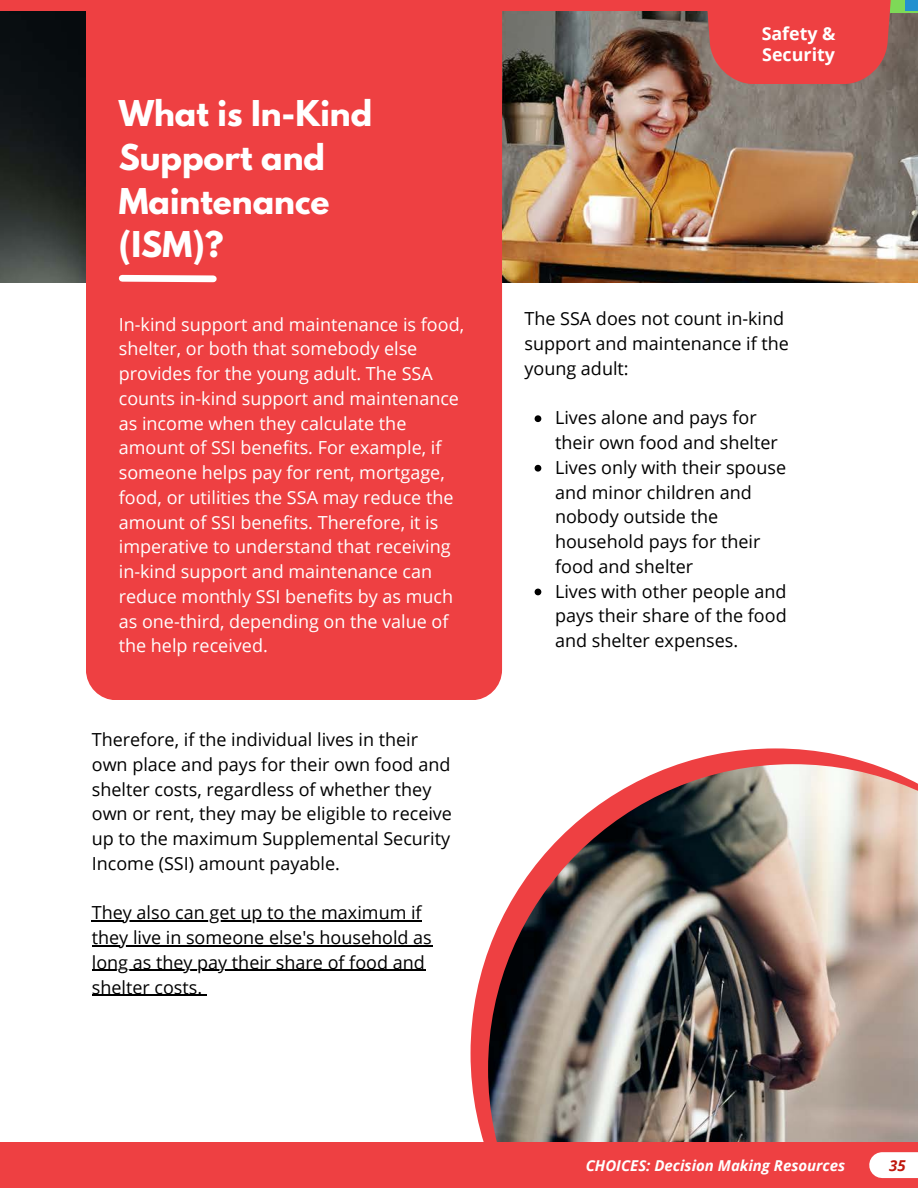
<style>
.page{position:relative;width:918px;height:1188px;background:#fff}
.page>*{position:absolute;margin:0;border:0;box-sizing:border-box;transform-origin:0 0}
.t1{font:700 31.5px/43.8px "League Spartan";color:#fff}
.t2{font:18px/24.8px "Open Sans";color:#000}
.t3{font:18px/24.8px "Open Sans";color:#fff}
.t4{font:700 17.85px/21.5px "Open Sans";color:#fff}
.t5{font:italic 700 15px "Open Sans";color:#fff}
.t6{font:italic 700 15px "Open Sans";color:#bf170c}
</style>
<div class="page">
<svg style="left:471px;top:748px;width:401px;height:394px"></svg>
<img style="left:488px;top:764px;width:430px;height:378px">
<div style="left:0;top:1142px;width:918px;height:46px;background:#ee4042"></div>
<div style="left:882px;top:1152px;width:36px;height:26px;background:#fff"></div>
<img style="left:0;top:11px;width:918px;height:272px">
<div style="left:86px;top:11px;width:416px;height:689px;background:#ee4042"></div>
<div style="left:0;top:0;width:918px;height:11px;background:#ee4042"></div>
<div style="left:891px;top:0;width:27px;height:13px;background:#7ed957"></div>
<div style="left:906px;top:0;width:12px;height:11px;background:#2390cf"></div>
<div style="left:702px;top:0;width:193px;height:84px;background:#ee4042"></div>
<svg style="left:115px;top:271px;width:105px;height:15px"></svg>
<svg style="left:535px;top:415px;width:6px;height:7px"></svg>
<svg style="left:535px;top:465px;width:6px;height:7px"></svg>
<svg style="left:535px;top:589px;width:6px;height:6px"></svg>
<hr style="left:92px;top:920px;width:330px;height:2px;background:#000">
<hr style="left:92px;top:945px;width:340px;height:1px;background:#000">
<hr style="left:92px;top:970px;width:333px;height:1px;background:#000">
<hr style="left:92px;top:995px;width:110px;height:1px;background:#000">
<h1 class="t1" style="left:119px;top:95px;width:255px">What is In-Kind<br>Support and<br>Maintenance (ISM)?</h1>
<p class="t3" style="left:119px;top:311px;width:347px">In-kind support and maintenance is food, shelter, or both that somebody else provides for the young adult. The SSA counts in-kind support and maintenance as income when they calculate the amount of SSI benefits. For example, if someone helps pay for rent, mortgage, food, or utilities the SSA may reduce the amount of SSI benefits. Therefore, it is imperative to understand that receiving in-kind support and maintenance can reduce monthly SSI benefits by as much as one-third, depending on the value of the help received.</p>
<p class="t2" style="left:92px;top:727px;width:362px">Therefore, if the individual lives in their own place and pays for their own food and shelter costs, regardless of whether they own or rent, they may be eligible to receive up to the maximum Supplemental Security Income (SSI) amount payable.</p>
<p class="t2" style="left:92px;top:900px;width:342px">They also can get up to the maximum if they live in someone else's household as long as they pay their share of food and shelter costs.</p>
<p class="t4" style="left:762px;top:22px;width:75px">Safety &amp;<br>Security</p>
<p class="t2" style="left:524px;top:306px;width:266px">The SSA does not count in-kind support and maintenance if the young adult:</p>
<p class="t2" style="left:555px;top:405px;width:233px">Lives alone and pays for their own food and shelter<br>Lives only with their spouse and minor children and nobody outside the household pays for their food and shelter<br>Lives with other people and pays their share of the food and shelter expenses.</p>
<p class="t5" style="left:586px;top:1155px;width:261px">CHOICES: Decision Making Resources</p>
<p class="t6" style="left:889px;top:1155px;width:18px">35</p>
</div>
